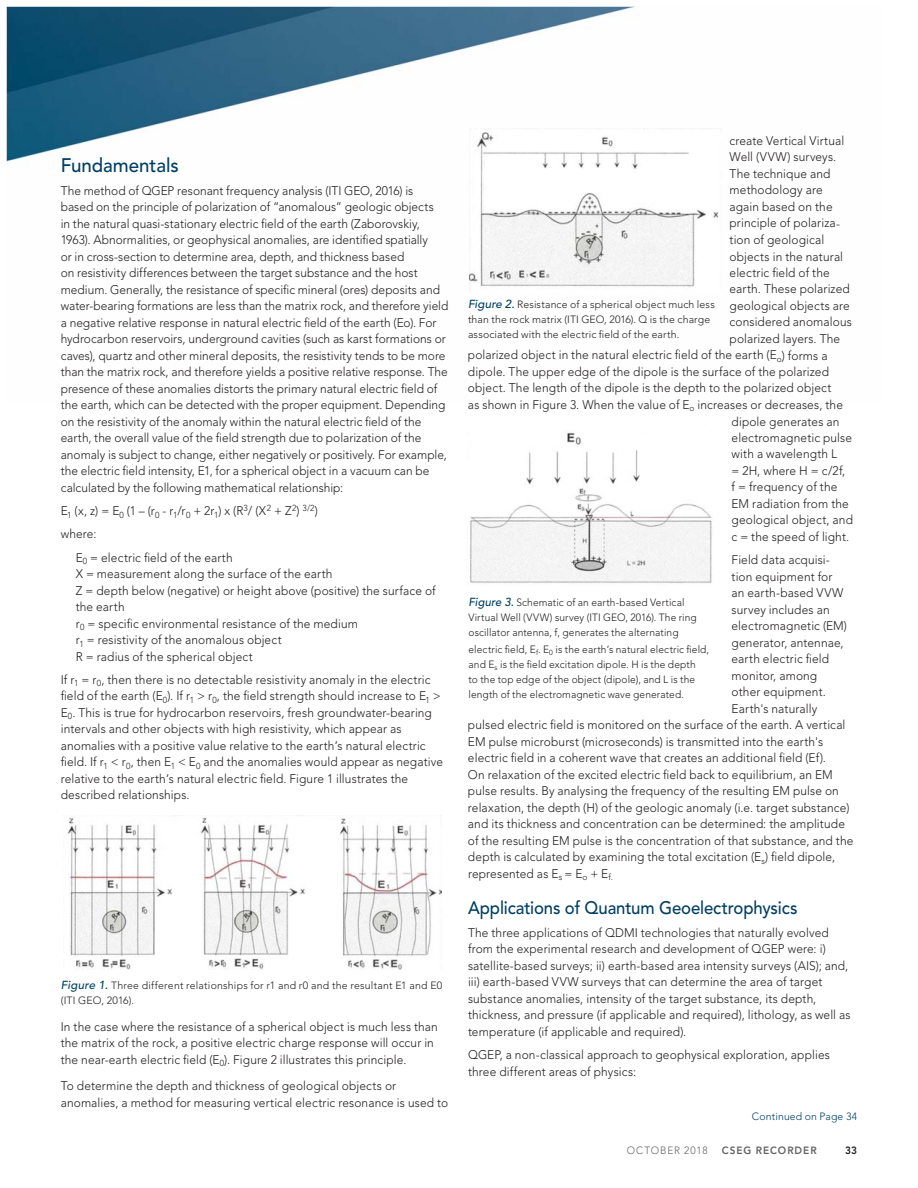
<style>
.page{position:relative;width:918px;height:1188px;background:#fff}
.page>*{position:absolute;margin:0;border:0;box-sizing:border-box;transform-origin:0 0}
.t1{font:500 19.5px "Avenir";color:#003f62;scale:.96 1}
.t2{font:500 18px "Avenir";letter-spacing:-.005em;color:#003f62;scale:.93 1}
.t3{font:300 12.45px/16.5px "Avenir";letter-spacing:.01em;color:#231f20;scale:.96 1}
.t4{font:300 10.5px/15px "Avenir";letter-spacing:.01em;color:#231f20}
.t5{font:300 10.5px "Avenir";letter-spacing:.01em;color:#003f62}
.t6{font:800 10.5px "Avenir";letter-spacing:.095em;color:#636466;scale:.96 1}
.t7{font:300 10.5px "Avenir";letter-spacing:.085em;color:#636466;scale:.96 1}
.t8{font:800 10.5px "Avenir";color:#231f20;scale:.96 1}
.s1{font-weight:500;font-style:italic;font-size:11.7px;color:#003f62}
</style>
<div class="page">
<img style="left:7px;top:7px;width:715px;height:285px">
<img style="left:67px;top:815px;width:374px;height:155px">
<img style="left:469px;top:128px;width:252px;height:163px">
<img style="left:470px;top:432px;width:242px;height:151px">
<h1 class="t1" style="left:61px;top:157px;width:125px">Fundamentals</h1>
<p class="t3" style="left:61px;top:183px;width:405px">The method of QGEP resonant frequency analysis (ITI GEO, 2016) is based on the principle of polarization of “anomalous” geologic objects<br>in the natural quasi-stationary electric field of the earth (Zaborovskiy, 1963). Abnormalities, or geophysical anomalies, are identified spatially<br>or in cross-section to determine area, depth, and thickness based<br>on resistivity differences between the target substance and the host medium. Generally, the resistance of specific mineral (ores) deposits and water-bearing formations are less than the matrix rock, and therefore yield a negative relative response in natural electric field of the earth (Eo). For hydrocarbon reservoirs, underground cavities (such as karst formations or caves), quartz and other mineral deposits, the resistivity tends to be more than the matrix rock, and therefore yields a positive relative response. The presence of these anomalies distorts the primary natural electric field of the earth, which can be detected with the proper equipment. Depending on the resistivity of the anomaly within the natural electric field of the earth, the overall value of the field strength due to polarization of the anomaly is subject to change, either negatively or positively. For example, the electric field intensity, E1, for a spherical object in a vacuum can be calculated by the following mathematical relationship:</p>
<p class="t3" style="left:61px;top:504px;width:269px">E<sub>1</sub> (x, z) = E<sub>0</sub> (1 – (r<sub>0</sub> - r<sub>1</sub>/r<sub>0</sub> + 2r<sub>1</sub>) x (R<sup>3</sup>/ (X<sup>2</sup> + Z<sup>2</sup>) <sup>3/2</sup>)</p>
<p class="t3" style="left:61px;top:527px;width:39px">where:</p>
<p class="t3" style="left:76px;top:550px;width:165px">E<sub>0</sub> = electric field of the earth</p>
<p class="t3" style="left:76px;top:567px;width:376px">X = measurement along the surface of the earth<br>Z = depth below (negative) or height above (positive) the surface of the earth<br>r<sub>0</sub> = specific environmental resistance of the medium<br>r<sub>1</sub> = resistivity of the anomalous object<br>R = radius of the spherical object</p>
<p class="t3" style="left:61px;top:672px;width:400px">If r<sub>1</sub> = r<sub>0</sub>, then there is no detectable resistivity anomaly in the electric field of the earth (E<sub>0</sub>). If r<sub>1</sub> &gt; r<sub>0</sub>, the field strength should increase to E<sub>1</sub> &gt; E<sub>0</sub>. This is true for hydrocarbon reservoirs, fresh groundwater-bearing intervals and other objects with high resistivity, which appear as anomalies with a positive value relative to the earth’s natural electric field. If r<sub>1</sub> &lt; r<sub>0</sub>, then E<sub>1</sub> &lt; E<sub>0</sub> and the anomalies would appear as negative relative to the earth’s natural electric field. Figure 1 illustrates the described relationships.</p>
<p class="t4" style="left:61px;top:979px;width:383px"><span class="s1">Figure 1.</span> Three different relationships for r1 and r0 and the resultant E1 and E0 (ITI GEO, 2016).</p>
<p class="t3" style="left:61px;top:1019px;width:394px">In the case where the resistance of a spherical object is much less than the matrix of the rock, a positive electric charge response will occur in the near-earth electric field (E<sub>0</sub>). Figure 2 illustrates this principle.</p>
<p class="t3" style="left:61px;top:1079px;width:405px">To determine the depth and thickness of geological objects or anomalies, a method for measuring vertical electric resonance is used to</p>
<p class="t3" style="left:730px;top:133px;width:121px">create Vertical Virtual</p>
<p class="t3" style="left:730px;top:150px;width:113px">Well (VVW) surveys.</p>
<p class="t3" style="left:730px;top:166px;width:107px">The technique and</p>
<p class="t3" style="left:730px;top:183px;width:98px">methodology are</p>
<p class="t3" style="left:730px;top:199px;width:109px">again based on the</p>
<p class="t3" style="left:730px;top:216px;width:117px">principle of polariza-</p>
<p class="t3" style="left:730px;top:232px;width:100px">tion of geological</p>
<p class="t3" style="left:730px;top:249px;width:120px">objects in the natural</p>
<p class="t3" style="left:730px;top:265px;width:106px">electric field of the</p>
<p class="t3" style="left:730px;top:282px;width:127px">earth. These polarized</p>
<p class="t3" style="left:730px;top:298px;width:127px">geological objects are</p>
<p class="t3" style="left:730px;top:315px;width:129px">considered anomalous</p>
<p class="t3" style="left:730px;top:331px;width:117px">polarized layers. The</p>
<p class="t3" style="left:468px;top:348px;width:376px">polarized object in the natural electric field of the earth (E<sub>o</sub>) forms a</p>
<p class="t3" style="left:468px;top:364px;width:378px">dipole. The upper edge of the dipole is the surface of the polarized</p>
<p class="t3" style="left:468px;top:381px;width:380px">object. The length of the dipole is the depth to the polarized object</p>
<p class="t3" style="left:468px;top:397px;width:392px">as shown in Figure 3. When the value of E<sub>o</sub> increases or decreases, the</p>
<p class="t3" style="left:732px;top:414px;width:114px">dipole generates an</p>
<p class="t3" style="left:732px;top:430px;width:127px">electromagnetic pulse</p>
<p class="t3" style="left:732px;top:447px;width:111px">with a wavelength L</p>
<p class="t3" style="left:732px;top:463px;width:120px">= 2H, where H = c/2f,</p>
<p class="t3" style="left:732px;top:480px;width:112px">f = frequency of the</p>
<p class="t3" style="left:732px;top:496px;width:124px">EM radiation from the</p>
<p class="t3" style="left:732px;top:513px;width:128px">geological object, and</p>
<p class="t3" style="left:732px;top:529px;width:124px">c = the speed of light.</p>
<p class="t3" style="left:732px;top:553px;width:104px">Field data acquisi-</p>
<p class="t3" style="left:732px;top:569px;width:107px">tion equipment for</p>
<p class="t3" style="left:732px;top:586px;width:118px">an earth-based VVW</p>
<p class="t3" style="left:732px;top:602px;width:104px">survey includes an</p>
<p class="t3" style="left:732px;top:619px;width:122px">electromagnetic (EM)</p>
<p class="t3" style="left:732px;top:635px;width:118px">generator, antennae,</p>
<p class="t3" style="left:732px;top:652px;width:103px">earth electric field</p>
<p class="t3" style="left:732px;top:668px;width:91px">monitor, among</p>
<p class="t3" style="left:732px;top:685px;width:100px">other equipment.</p>
<p class="t3" style="left:732px;top:701px;width:91px">Earth's naturally</p>
<p class="t3" style="left:468px;top:718px;width:395px">pulsed electric field is monitored on the surface of the earth. A vertical</p>
<p class="t3" style="left:468px;top:734px;width:372px">EM pulse microburst (microseconds) is transmitted into the earth's</p>
<p class="t3" style="left:468px;top:751px;width:374px">electric field in a coherent wave that creates an additional field (Ef).</p>
<p class="t3" style="left:468px;top:767px;width:382px">On relaxation of the excited electric field back to equilibrium, an EM</p>
<p class="t3" style="left:468px;top:784px;width:388px">pulse results. By analysing the frequency of the resulting EM pulse on</p>
<p class="t3" style="left:468px;top:800px;width:399px">relaxation, the depth (H) of the geologic anomaly (i.e. target substance)</p>
<p class="t3" style="left:468px;top:817px;width:394px">and its thickness and concentration can be determined: the amplitude</p>
<p class="t3" style="left:468px;top:833px;width:403px">of the resulting EM pulse is the concentration of that substance, and the</p>
<p class="t3" style="left:468px;top:850px;width:384px">depth is calculated by examining the total excitation (E<sub>s</sub>) field dipole,</p>
<p class="t3" style="left:468px;top:866px;width:153px">represented as E<sub>s</sub> = E<sub>o</sub> + E<sub>f.</sub></p>
<h2 class="t2" style="left:468px;top:900px;width:356px">Applications of Quantum Geoelectrophysics</h2>
<p class="t3" style="left:468px;top:925px;width:400px">The three applications of QDMI technologies that naturally evolved from the experimental research and development of QGEP were: i) satellite-based surveys; ii) earth-based area intensity surveys (AIS); and, iii) earth-based VVW surveys that can determine the area of target substance anomalies, intensity of the target substance, its depth, thickness, and pressure (if applicable and required), lithology, as well as temperature (if applicable and required).</p>
<p class="t3" style="left:468px;top:1048px;width:379px">QGEP, a non-classical approach to geophysical exploration, applies three different areas of physics:</p>
<p class="t5" style="left:752px;top:1112px;width:107px">Continued on Page 34</p>
<p class="t4" style="left:468px;top:298px;width:248px"><span class="s1">Figure 2.</span> Resistance of a spherical object much less than the rock matrix (ITI GEO, 2016). Q is the charge associated with the electric field of the earth.</p>
<p class="t4" style="left:469px;top:596px;width:230px"><span class="s1">Figure 3.</span> Schematic of an earth-based Vertical<br>Virtual Well (VVW) survey (ITI GEO, 2016). The ring oscillator antenna, f, generates the alternating</p>
<p class="t4" style="left:469px;top:642px;width:242px">electric field, E<sub>f</sub>. E<sub>0</sub> is the earth’s natural electric field, and E<sub>s</sub> is the field excitation dipole. H is the depth<br>to the top edge of the object (dipole), and L is the length of the electromagnetic wave generated.</p>
<p class="t7" style="left:627px;top:1146px;width:86px">OCTOBER 2018</p>
<p class="t6" style="left:722px;top:1146px;width:100px">CSEG RECORDER</p>
<p class="t8" style="left:845px;top:1146px;width:14px">33</p>
</div>
